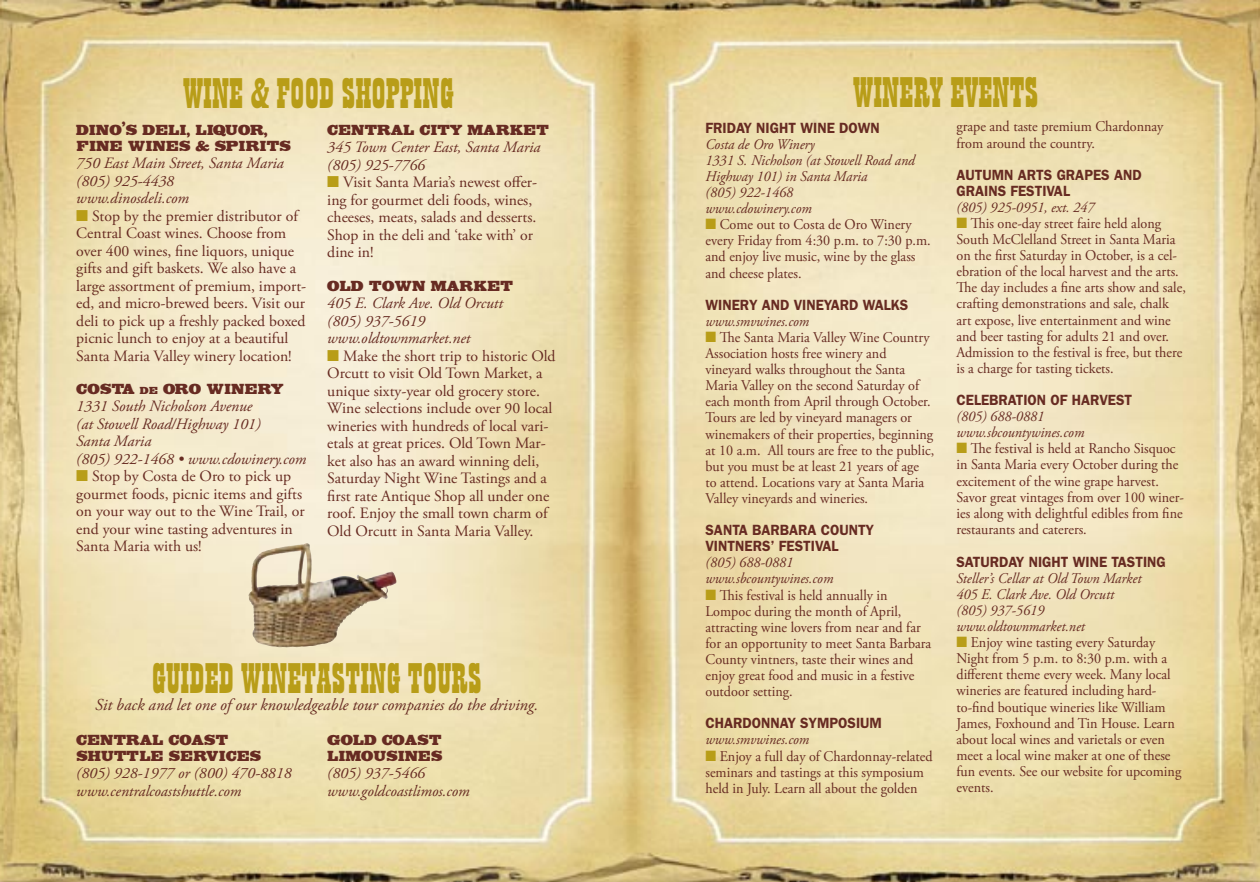
<style>
.page{position:relative;width:1260px;height:882px;background:#fff}
.page>*{position:absolute;margin:0;border:0;box-sizing:border-box;transform-origin:0 0}
.t1{font:42px "Playbill BT";color:#b89d18}
.t2{font:italic 16.62px "Adobe Garamond Pro";color:#672b22}
.t3{font:15.75px/17.5px "Adobe Garamond Pro";color:#672b22}
.t4{font:italic 15.75px/17.5px "Adobe Garamond Pro";color:#672b22}
.t5{font:14.88px/16.1px "Adobe Garamond Pro";color:#672b22;scale:.95 1}
.t6{font:italic 14.88px/16.1px "Adobe Garamond Pro";color:#672b22;scale:.95 1}
.t7{font:600 14.88px/16.1px "Franklin Gothic";color:#672b22;scale:.95 1}
.t8{font:14px/26.2px "Bodega Display S Si";color:#672b22;scale:.88 1}
.t9{font:14px/15.8px "Bodega Display S Si";color:#672b22;scale:.87 1}
.s1{color:#b89d18}
.s2{font-size:9.8px}
</style>
<div class="page">
<img style="left:0;top:0;width:1260px;height:882px">
<img style="left:248px;top:546px;width:89px;height:101px">
<h1 class="t1" style="left:183px;top:67px;width:272px">WINE &amp; FOOD SHOPPING</h1>
<p class="t8" style="left:76px;top:118px;width:219px">DINO S DELI, LIQUOR,</p>
<p class="t8" style="left:76px;top:107px;width:245px;text-indent:45px">,<br>FINE WINES &amp; SPIRITS</p>
<p class="t4" style="left:76px;top:155px;width:209px">750 East Main Street, Santa Maria (805) 925-4438 www.dinosdeli.com</p>
<p class="t3" style="left:76px;top:207px;width:231px"><span class="s1">■</span> Stop by the premier distributor of Central Coast wines. Choose from over 400 wines, fine liquors, unique gifts and gift baskets. We also have a large assortment of premium, import&shy;ed, and micro-brewed beers. Visit our deli to pick up a freshly packed boxed picnic lunch to enjoy at a beautiful Santa Maria Valley winery location!</p>
<p class="t8" style="left:76px;top:377px;width:237px">COSTA <span class="s2">DE</span> ORO WINERY</p>
<p class="t4" style="left:76px;top:398px;width:231px">1331 South Nicholson Avenue<br>(at Stowell Road/Highway 101)<br>Santa Maria<br>(805) 922-1468 • www.cdowinery.com</p>
<p class="t3" style="left:76px;top:468px;width:230px"><span class="s1">■</span> Stop by Costa de Oro to pick up gourmet foods, picnic items and gifts on your way out to the Wine Trail, or end your wine tasting adventures in<br>Santa Maria with us!</p>
<p class="t9" style="left:327px;top:123px;width:257px">CENTRAL CITY MARKET</p>
<p class="t4" style="left:327px;top:139px;width:215px">345 Town Center East, Santa Maria (805) 925-7766</p>
<p class="t3" style="left:327px;top:174px;width:211px"><span class="s1">■</span> Visit Santa Maria’s newest offer&shy;ing for gourmet deli foods, wines, cheeses, meats, salads and desserts.<br>Shop in the deli and ‘take with’ or dine in!</p>
<p class="t8" style="left:327px;top:274px;width:213px">OLD TOWN MARKET</p>
<p class="t4" style="left:327px;top:295px;width:177px">405 E. Clark Ave. Old Orcutt (805) 937-5619 www.oldtownmarket.net</p>
<p class="t3" style="left:327px;top:347px;width:230px"><span class="s1">■</span> Make the short trip to historic Old Orcutt to visit Old Town Market, a unique sixty-year old grocery store.<br>Wine selections include over 90 local wineries with hundreds of local vari&shy;etals at great prices. Old Town Mar&shy;ket also has an award winning deli, Saturday Night Wine Tastings and a first rate Antique Shop all under one roof. Enjoy the small town charm of Old Orcutt in Santa Maria Valley.</p>
<h1 class="t1" style="left:152px;top:652px;width:331px">GUIDED WINETASTING TOURS</h1>
<p class="t2" style="left:95px;top:695px;width:445px">Sit back and let one of our knowledgeable tour companies do the driving.</p>
<p class="t9" style="left:76px;top:733px;width:214px">CENTRAL COAST<br>SHUTTLE SERVICES</p>
<p class="t4" style="left:76px;top:765px;width:217px">(805) 928-1977 or (800) 470-8818 www.centralcoastshuttle.com</p>
<p class="t9" style="left:327px;top:733px;width:134px">GOLD COAST<br>LIMOUSINES</p>
<p class="t4" style="left:327px;top:765px;width:144px">(805) 937-5466 www.goldcoastlimos.com</p>
<h1 class="t1" style="left:853px;top:67px;width:187px">WINERY EVENTS</h1>
<p class="t7" style="left:706px;top:119px;width:185px">FRIDAY NIGHT WINE DOWN</p>
<p class="t6" style="left:706px;top:136px;width:222px">Costa de Oro Winery<br>1331 S. Nicholson (at Stowell Road and<br>Highway 101) in Santa Maria<br>(805) 922-1468<br>www.cdowinery.com</p>
<p class="t5" style="left:706px;top:217px;width:239px"><span class="s1">■</span> Come out to Costa de Oro Winery every Friday from 4:30 p.m. to 7:30 p.m. and enjoy live music, wine by the glass and cheese plates.</p>
<p class="t7" style="left:706px;top:296px;width:215px">WINERY AND VINEYARD WALKS</p>
<p class="t6" style="left:706px;top:313px;width:111px">www.smvwines.com</p>
<p class="t5" style="left:706px;top:330px;width:242px"><span class="s1">■</span> The Santa Maria Valley Wine Country Association hosts free winery and vineyard walks throughout the Santa Maria Valley on the second Saturday of each month from April through October.<br>Tours are led by vineyard managers or winemakers of their properties, beginning at 10 a.m. All tours are free to the public, but you must be at least 21 years of age<br>to attend. Locations vary at Santa Maria Valley vineyards and wineries.</p>
<p class="t7" style="left:706px;top:522px;width:179px">SANTA BARBARA COUNTY<br>VINTNERS’ FESTIVAL</p>
<p class="t6" style="left:706px;top:555px;width:136px">(805) 688-0881 www.sbcountywines.com</p>
<p class="t5" style="left:706px;top:587px;width:239px"><span class="s1">■</span> This festival is held annually in Lompoc during the month of April, attracting wine lovers from near and far for an opportunity to meet Santa Barbara County vintners, taste their wines and enjoy great food and music in a festive outdoor setting.</p>
<p class="t7" style="left:706px;top:715px;width:187px">CHARDONNAY SYMPOSIUM</p>
<p class="t6" style="left:706px;top:732px;width:111px">www.smvwines.com</p>
<p class="t5" style="left:706px;top:748px;width:241px"><span class="s1">■</span> Enjoy a full day of Chardonnay-related seminars and tastings at this symposium held in July. Learn all about the golden</p>
<p class="t5" style="left:956px;top:119px;width:219px">grape and taste premium Chardonnay from around the country.</p>
<p class="t7" style="left:956px;top:166px;width:196px">AUTUMN ARTS GRAPES AND<br>GRAINS FESTIVAL</p>
<p class="t6" style="left:956px;top:200px;width:147px">(805) 925-0951, ext. 247</p>
<p class="t5" style="left:956px;top:216px;width:243px"><span class="s1">■</span> This one-day street faire held along South McClelland Street in Santa Maria on the first Saturday in October, is a cel&shy;ebration of the local harvest and the arts.<br>The day includes a fine arts show and sale, crafting demonstrations and sale, chalk art expose, live entertainment and wine and beer tasting for adults 21 and over.<br>Admission to the festival is free, but there is a charge for tasting tickets.</p>
<p class="t7" style="left:956px;top:392px;width:186px">CELEBRATION OF HARVEST</p>
<p class="t6" style="left:956px;top:409px;width:136px">(805) 688-0881 www.sbcountywines.com</p>
<p class="t5" style="left:956px;top:441px;width:241px"><span class="s1">■</span> The festival is held at Rancho Sisquoc in Santa Maria every October during the excitement of the wine grape harvest.<br>Savor great vintages from over 100 winer&shy;ies along with delightful edibles from fine restaurants and caterers.</p>
<p class="t7" style="left:956px;top:553px;width:222px">SATURDAY NIGHT WINE TASTING</p>
<p class="t6" style="left:956px;top:570px;width:196px">Steller’s Cellar at Old Town Market<br>405 E. Clark Ave. Old Orcutt (805) 937-5619 www.oldtownmarket.net</p>
<p class="t5" style="left:956px;top:635px;width:238px"><span class="s1">■</span> Enjoy wine tasting every Saturday Night from 5 p.m. to 8:30 p.m. with a different theme every week. Many local wineries are featured including hard&shy;to-find boutique wineries like William James, Foxhound and Tin House. Learn about local wines and varietals or even meet a local wine maker at one of these fun events. See our website for upcoming events.</p>
</div>
